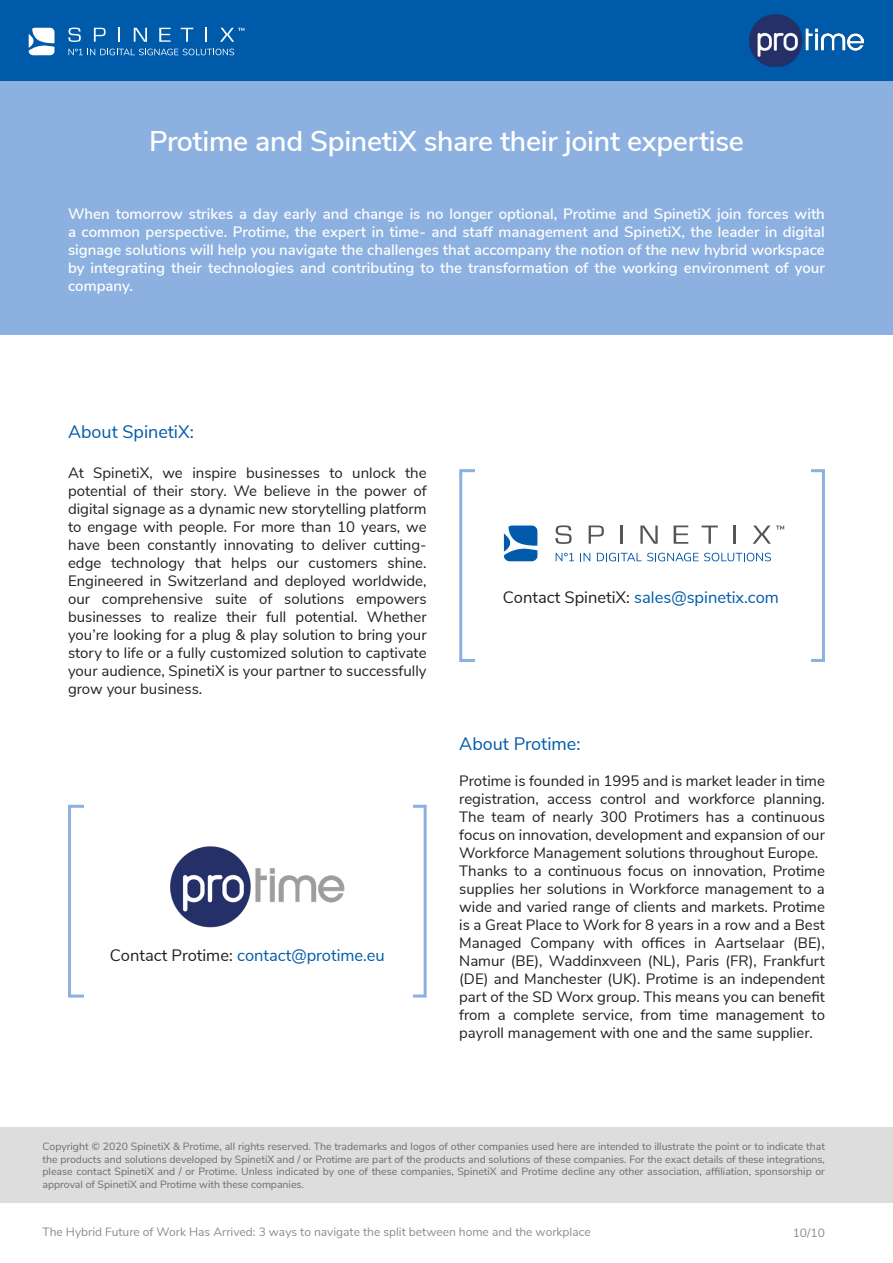
<style>
.page{position:relative;width:893px;height:1263px;background:#fff}
.page>*{position:absolute;margin:0;border:0;box-sizing:border-box;transform-origin:0 0}
.t1{font:600 28.5px "Nunito Sans";letter-spacing:-.01em;color:#fff}
.t2{font:18px "Nunito Sans";color:#005aaa}
.t3{font:16.5px "Nunito Sans";color:#005aaa}
.t4{font:15px/18px "Nunito Sans";color:#231f20;text-align:justify}
.t5{font:600 15px/18px "Nunito Sans";color:#fff;text-align:justify}
.t6{font:12px "Nunito Sans";color:#8a8c8f}
.t7{font:10.5px/12.6px "Nunito Sans";color:#6c6d70;text-align:justify}
.s1{color:#231f20}
</style>
<div class="page">
<div style="left:0;top:0;width:893px;height:81px;background:#005aaa"></div>
<svg style="left:69px;top:49px;width:165px;height:6px"></svg>
<svg style="left:68px;top:28px;width:13px;height:14px"></svg>
<svg style="left:94px;top:28px;width:12px;height:14px"></svg>
<svg style="left:134px;top:28px;width:13px;height:14px"></svg>
<svg style="left:159px;top:28px;width:12px;height:14px"></svg>
<svg style="left:181px;top:28px;width:12px;height:14px"></svg>
<svg style="left:118px;top:28px;width:2px;height:14px"></svg>
<svg style="left:206px;top:28px;width:1px;height:14px"></svg>
<svg style="left:220px;top:28px;width:24px;height:14px"></svg>
<svg style="left:29px;top:28px;width:25px;height:27px"></svg>
<img style="left:750px;top:14px;width:113px;height:53px">
<div style="left:68px;top:805px;width:359px;height:192px;border:3px solid #8cb0e0"></div>
<div style="left:84px;top:769px;width:329px;height:264px;background:#fff"></div>
<div style="left:459px;top:469px;width:366px;height:193px;border:3px solid #8cb0e0"></div>
<div style="left:475px;top:416px;width:336px;height:264px;background:#fff"></div>
<div style="left:0;top:1127px;width:893px;height:76px;background:#ddd"></div>
<div style="left:0;top:81px;width:893px;height:253px;background:#8cb0e0"></div>
<img style="left:170px;top:846px;width:175px;height:82px">
<svg style="left:556px;top:553px;width:18px;height:8px"></svg>
<svg style="left:580px;top:553px;width:10px;height:8px"></svg>
<svg style="left:597px;top:553px;width:101px;height:8px"></svg>
<svg style="left:704px;top:553px;width:67px;height:8px"></svg>
<svg style="left:555px;top:525px;width:17px;height:19px"></svg>
<svg style="left:589px;top:525px;width:15px;height:19px"></svg>
<svg style="left:640px;top:525px;width:18px;height:19px"></svg>
<svg style="left:674px;top:525px;width:14px;height:19px"></svg>
<svg style="left:702px;top:525px;width:16px;height:19px"></svg>
<hr style="left:620px;top:525px;width:3px;height:19px;background:#525756">
<svg style="left:734px;top:525px;width:2px;height:19px"></svg>
<svg style="left:753px;top:525px;width:31px;height:19px"></svg>
<svg style="left:504px;top:525px;width:33px;height:36px"></svg>
<p class="t1" style="left:149px;top:120px;width:596px">Protime and SpinetiX share their joint expertise</p>
<p class="t5" style="left:68px;top:204px;width:758px">When tomorrow strikes a day early and change is no longer optional, Protime and SpinetiX join forces with a common perspective. Protime, the expert in time- and staff management and SpinetiX, the leader in digital signage solutions will help you navigate the challenges that accompany the notion of the new hybrid workspace by integrating their technologies and contributing to the transformation of the working environment of your company.</p>
<p class="t2" style="left:68px;top:419px;width:127px">About SpinetiX:</p>
<p class="t4" style="left:68px;top:463px;width:360px">At SpinetiX, we inspire businesses to unlock the potential of their story. We believe in the power of digital signage as a dynamic new storytelling platform to engage with people. For more than 10 years, we have been constantly innovating to deliver cutting&shy;edge technology that helps our customers shine.<br>Engineered in Switzerland and deployed worldwide, our comprehensive suite of solutions empowers businesses to realize their full potential. Whether you’re looking for a plug &amp; play solution to bring your story to life or a fully customized solution to captivate your audience, SpinetiX is your partner to successfully grow your business.</p>
<p class="t3" style="left:110px;top:943px;width:276px"><span class="s1">Contact Protime:</span> contact@protime.eu</p>
<p class="t3" style="left:503px;top:585px;width:278px"><span class="s1">Contact SpinetiX:</span> sales@spinetix.com</p>
<p class="t2" style="left:459px;top:730px;width:123px">About Protime:</p>
<p class="t4" style="left:459px;top:770px;width:367px">Protime is founded in 1995 and is market leader in time registration, access control and workforce planning.<br>The team of nearly 300 Protimers has a continuous focus on innovation, development and expansion of our Workforce Management solutions throughout Europe.</p>
<p class="t4" style="left:459px;top:860px;width:367px">Thanks to a continuous focus on innovation, Protime supplies her solutions in Workforce management to a wide and varied range of clients and markets. Protime is a Great Place to Work for 8 years in a row and a Best Managed Company with offices in Aartselaar (BE), Namur (BE), Waddinxveen (NL), Paris (FR), Frankfurt (DE) and Manchester (UK). Protime is an independent part of the SD Worx group. This means you can benefit from a complete service, from time management to payroll management with one and the same supplier.</p>
<p class="t7" style="left:43px;top:1140px;width:784px">Copyright © 2020 SpinetiX &amp; Protime, all rights reserved. The trademarks and logos of other companies used here are intended to illustrate the point or to indicate that the products and solutions developed by SpinetiX and / or Protime are part of the products and solutions of these companies. For the exact details of these integrations, please contact SpinetiX and / or Protime. Unless indicated by one of these companies, SpinetiX and Protime decline any other association, affiliation, sponsorship or approval of SpinetiX and Protime with these companies.</p>
<p class="t6" style="left:43px;top:1223px;width:550px">The Hybrid Future of Work Has Arrived: 3 ways to navigate the split between home and the workplace</p>
<p class="t6" style="left:793px;top:1224px;width:34px">10/10</p>
</div>
